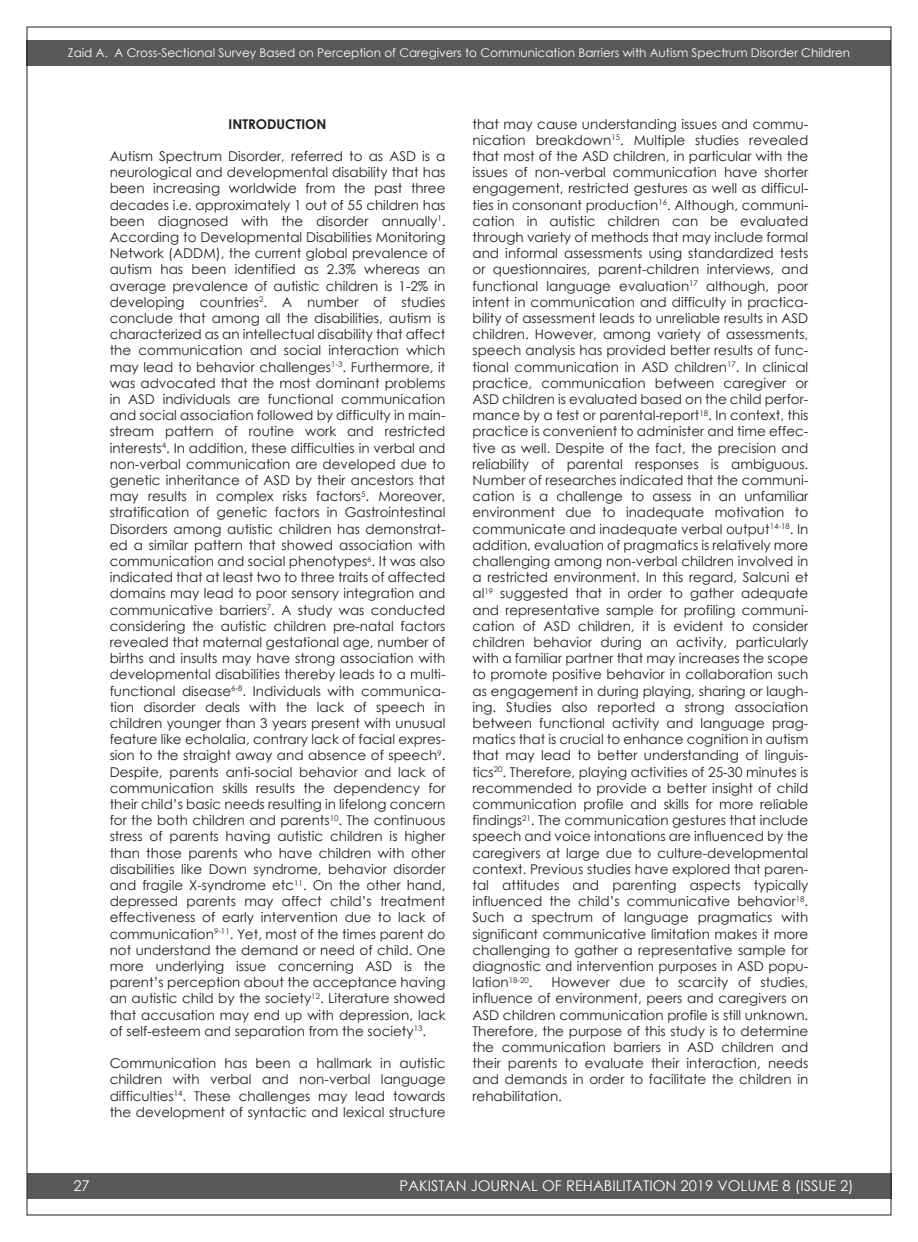
<style>
.page{position:relative;width:918px;height:1242px;background:#fff}
.page>*{position:absolute;margin:0;border:0;box-sizing:border-box;transform-origin:0 0}
.t1{font:14.7px "Century Gothic";color:#fff}
.t2{font:13.5px/16.2px "Century Gothic";color:#231f20;text-align:justify}
.t3{font:700 13.5px "Century Gothic";color:#231f20}
.t4{font:12px "Century Gothic";color:#fff}
</style>
<div class="page">
<div style="left:27px;top:40px;width:864px;height:26px;background:#58595b"></div>
<div style="left:27px;top:1173px;width:864px;height:26px;background:#58595b"></div>
<p class="t4" style="left:68px;top:45px;width:784px">Zaid A. A Cross-Sectional Survey Based on Perception of Caregivers to Communication Barriers with Autism Spectrum Disorder Children</p>
<p class="t3" style="left:229px;top:115px;width:100px">INTRODUCTION</p>
<p class="t2" style="left:110px;top:148px;width:337px">Autism Spectrum Disorder, referred to as ASD is a neurological and developmental disability that has been increasing worldwide from the past three decades i.e. approximately 1 out of 55 children has been diagnosed with the disorder annually<sup>1</sup>.<br>According to Developmental Disabilities Monitoring Network (ADDM), the current global prevalence of autism has been identified as 2.3% whereas an average prevalence of autistic children is 1-2% in developing countries<sup>2</sup>. A number of studies conclude that among all the disabilities, autism is characterized as an intellectual disability that affect the communication and social interaction which may lead to behavior challenges<sup>1-3</sup>. Furthermore, it was advocated that the most dominant problems in ASD individuals are functional communication and social association followed by difficulty in main&shy;stream pattern of routine work and restricted interests<sup>4</sup>. In addition, these difficulties in verbal and non-verbal communication are developed due to genetic inheritance of ASD by their ancestors that may results in complex risks factors<sup>5</sup>. Moreover, stratification of genetic factors in Gastrointestinal Disorders among autistic children has demonstrat&shy;ed a similar pattern that showed association with communication and social phenotypes<sup>6</sup>. It was also indicated that at least two to three traits of affected domains may lead to poor sensory integration and communicative barriers<sup>7</sup>. A study was conducted considering the autistic children pre-natal factors revealed that maternal gestational age, number of births and insults may have strong association with developmental disabilities thereby leads to a multi&shy;functional disease<sup>6-8</sup>. Individuals with communica&shy;tion disorder deals with the lack of speech in children younger than 3 years present with unusual feature like echolalia, contrary lack of facial expres&shy;sion to the straight away and absence of speech<sup>9</sup>.<br>Despite, parents anti-social behavior and lack of communication skills results the dependency for their child’s basic needs resulting in lifelong concern for the both children and parents<sup>10</sup>. The continuous stress of parents having autistic children is higher than those parents who have children with other disabilities like Down syndrome, behavior disorder and fragile X-syndrome etc<sup>11</sup>. On the other hand, depressed parents may affect child’s treatment effectiveness of early intervention due to lack of communication<sup>9-11</sup>. Yet, most of the times parent do not understand the demand or need of child. One more underlying issue concerning ASD is the parent’s perception about the acceptance having an autistic child by the society<sup>12</sup>. Literature showed that accusation may end up with depression, lack of self-esteem and separation from the society<sup>13</sup>.</p>
<p class="t2" style="left:110px;top:1055px;width:337px">Communication has been a hallmark in autistic children with verbal and non-verbal language difficulties<sup>14</sup>. These challenges may lead towards the development of syntactic and lexical structure</p>
<p class="t2" style="left:472px;top:115px;width:337px">that may cause understanding issues and commu&shy;nication breakdown<sup>15</sup>. Multiple studies revealed that most of the ASD children, in particular with the issues of non-verbal communication have shorter engagement, restricted gestures as well as difficul&shy;ties in consonant production<sup>16</sup>. Although, communi&shy;cation in autistic children can be evaluated through variety of methods that may include formal and informal assessments using standardized tests or questionnaires, parent-children interviews, and functional language evaluation<sup>17</sup> although, poor intent in communication and difficulty in practica&shy;bility of assessment leads to unreliable results in ASD children. However, among variety of assessments, speech analysis has provided better results of func&shy;tional communication in ASD children<sup>17</sup>. In clinical practice, communication between caregiver or ASD children is evaluated based on the child perfor&shy;mance by a test or parental-report<sup>18</sup>. In context, this practice is convenient to administer and time effec&shy;tive as well. Despite of the fact, the precision and reliability of parental responses is ambiguous.<br>Number of researches indicated that the communi&shy;cation is a challenge to assess in an unfamiliar environment due to inadequate motivation to communicate and inadequate verbal output<sup>14-18</sup>. In addition, evaluation of pragmatics is relatively more challenging among non-verbal children involved in a restricted environment. In this regard, Salcuni et al<sup>19</sup> suggested that in order to gather adequate and representative sample for profiling communi&shy;cation of ASD children, it is evident to consider children behavior during an activity, particularly with a familiar partner that may increases the scope to promote positive behavior in collaboration such as engagement in during playing, sharing or laugh&shy;ing. Studies also reported a strong association between functional activity and language prag&shy;matics that is crucial to enhance cognition in autism that may lead to better understanding of linguis&shy;tics<sup>20</sup>. Therefore, playing activities of 25-30 minutes is recommended to provide a better insight of child communication profile and skills for more reliable findings<sup>21</sup>. The communication gestures that include speech and voice intonations are influenced by the caregivers at large due to culture-developmental context. Previous studies have explored that paren&shy;tal attitudes and parenting aspects typically influenced the child’s communicative behavior<sup>18</sup>.<br>Such a spectrum of language pragmatics with significant communicative limitation makes it more challenging to gather a representative sample for diagnostic and intervention purposes in ASD popu&shy;lation<sup>18-20</sup>.</p>
<p class="t2" style="left:472px;top:974px;width:337px;text-indent:79px">However due to scarcity of studies, influence of environment, peers and caregivers on ASD children communication profile is still unknown.<br>Therefore, the purpose of this study is to determine the communication barriers in ASD children and their parents to evaluate their interaction, needs and demands in order to facilitate the children in rehabilitation.</p>
<p class="t1" style="left:73px;top:1176px;width:18px">27</p>
<p class="t1" style="left:399px;top:1176px;width:456px">PAKISTAN JOURNAL OF REHABILITATION 2019 VOLUME 8 (ISSUE 2)</p>
</div>
